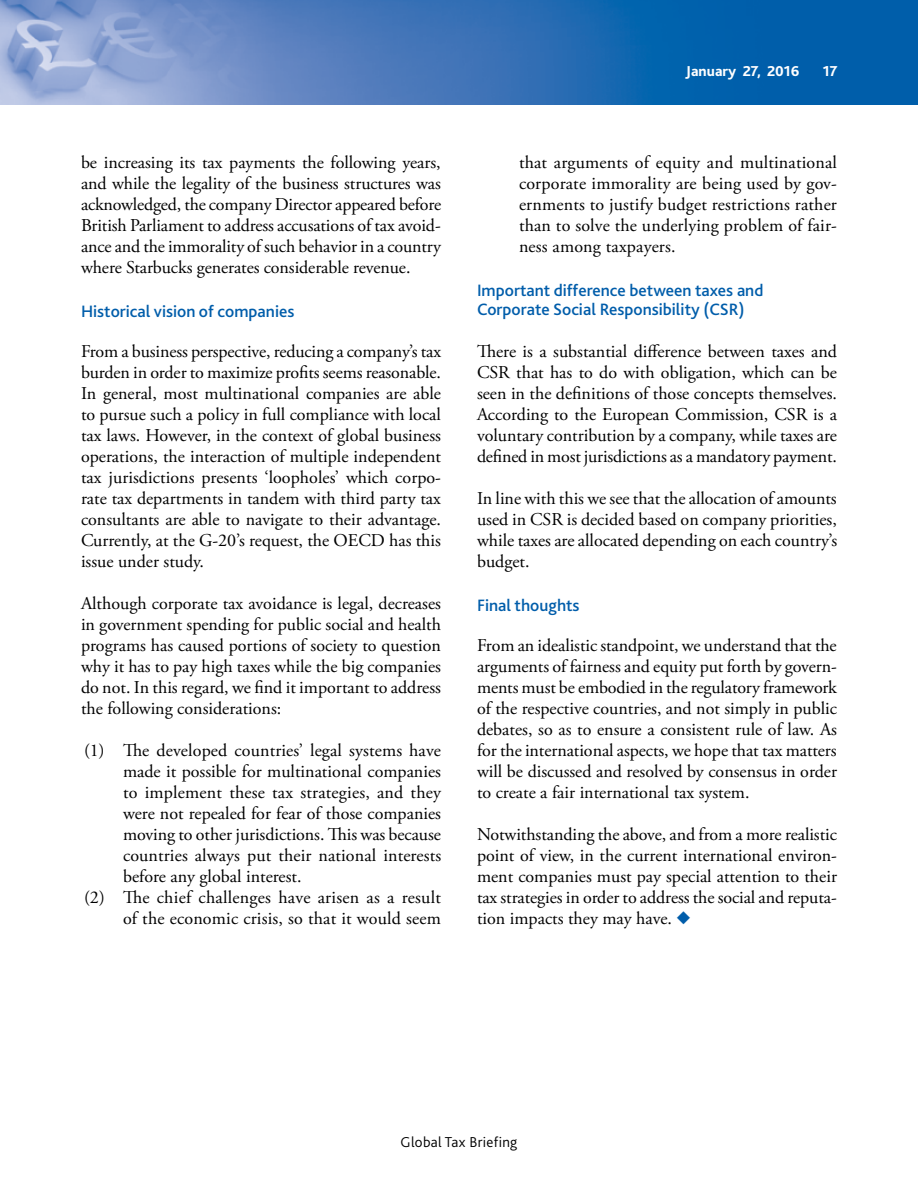
<style>
.page{position:relative;width:918px;height:1188px;background:#fff}
.page>*{position:absolute;margin:0;border:0;box-sizing:border-box;transform-origin:0 0}
.BODY_A{font:18px/21px "Adobe Garamond Pro";color:#000;text-align:justify}
.Bullet_A_i_n{font:18px/21px "Adobe Garamond Pro";letter-spacing:.01em;color:#000;text-align:justify}
.H2_A{font:500 17.25px/19.5px "Bliss 2";color:#005daa}
.t1{font:300 15px "Bliss 2";letter-spacing:.02em;color:#000}
.t2{font:800 15px "Bliss 2";color:#fff}
.s1{color:#005daa}
</style>
<div class="page">
<img style="left:0;top:0;width:918px;height:105px">
<p class="BODY_A" style="left:81px;top:152px;width:362px">be increasing its tax payments the following years, and while the legality of the business structures was acknowledged, the company Director appeared before British Parliament to address accusations of tax avoid&shy;ance and the immorality of such behavior in a country where Starbucks generates considerable revenue.</p>
<p class="H2_A" style="left:81px;top:301px;width:215px">Historical vision of companies</p>
<p class="BODY_A" style="left:81px;top:341px;width:362px">From a business perspective, reducing a company’s tax burden in order to maximize profits seems reasonable.<br>In general, most multinational companies are able to pursue such a policy in full compliance with local tax laws. However, in the context of global business operations, the interaction of multiple independent tax jurisdictions presents ‘loopholes’ which corpo&shy;rate tax departments in tandem with third party tax consultants are able to navigate to their advantage.<br>Currently, at the G-20’s request, the OECD has this issue under study.</p>
<p class="BODY_A" style="left:81px;top:593px;width:362px">Although corporate tax avoidance is legal, decreases in government spending for public social and health programs has caused portions of society to question why it has to pay high taxes while the big companies do not. In this regard, we find it important to address the following considerations:</p>
<p class="Bullet_A_i_n" style="left:123px;top:740px;width:320px;text-indent:-39px">(1) The developed countries’ legal systems have made it possible for multinational companies to implement these tax strategies, and they were not repealed for fear of those companies moving to other jurisdictions. This was because countries always put their national interests before any global interest.</p>
<p class="Bullet_A_i_n" style="left:84px;top:887px;width:359px;text-align:right">(2) The chief challenges have arisen as a result of the economic crisis, so that it would seem</p>
<p class="t2" style="left:686px;top:62px;width:115px">January 27, 2016</p>
<p class="t2" style="left:823px;top:62px;width:16px">17</p>
<p class="Bullet_A_i_n" style="left:519px;top:152px;width:320px">that arguments of equity and multinational corporate immorality are being used by gov&shy;ernments to justify budget restrictions rather than to solve the underlying problem of fair&shy;ness among taxpayers.</p>
<p class="H2_A" style="left:477px;top:280px;width:288px">Important difference between taxes and<br>Corporate Social Responsibility (CSR)</p>
<p class="BODY_A" style="left:477px;top:341px;width:362px">There is a substantial difference between taxes and CSR that has to do with obligation, which can be seen in the definitions of those concepts themselves.<br>According to the European Commission, CSR is a voluntary contribution by a company, while taxes are defined in most jurisdictions as a mandatory payment.</p>
<p class="BODY_A" style="left:477px;top:488px;width:362px">In line with this we see that the allocation of amounts used in CSR is decided based on company priorities, while taxes are allocated depending on each country’s budget.</p>
<p class="H2_A" style="left:477px;top:595px;width:104px">Final thoughts</p>
<p class="BODY_A" style="left:477px;top:635px;width:362px">From an idealistic standpoint, we understand that the arguments of fairness and equity put forth by govern&shy;ments must be embodied in the regulatory framework of the respective countries, and not simply in public debates, so as to ensure a consistent rule of law. As for the international aspects, we hope that tax matters will be discussed and resolved by consensus in order to create a fair international tax system.</p>
<p class="BODY_A" style="left:477px;top:824px;width:362px">Notwithstanding the above, and from a more realistic point of view, in the current international environ&shy;ment companies must pay special attention to their tax strategies in order to address the social and reputa&shy;tion impacts they may have. <span class="s1">◆</span></p>
<p class="t1" style="left:401px;top:1133px;width:118px">Global Tax Briefing</p>
</div>
